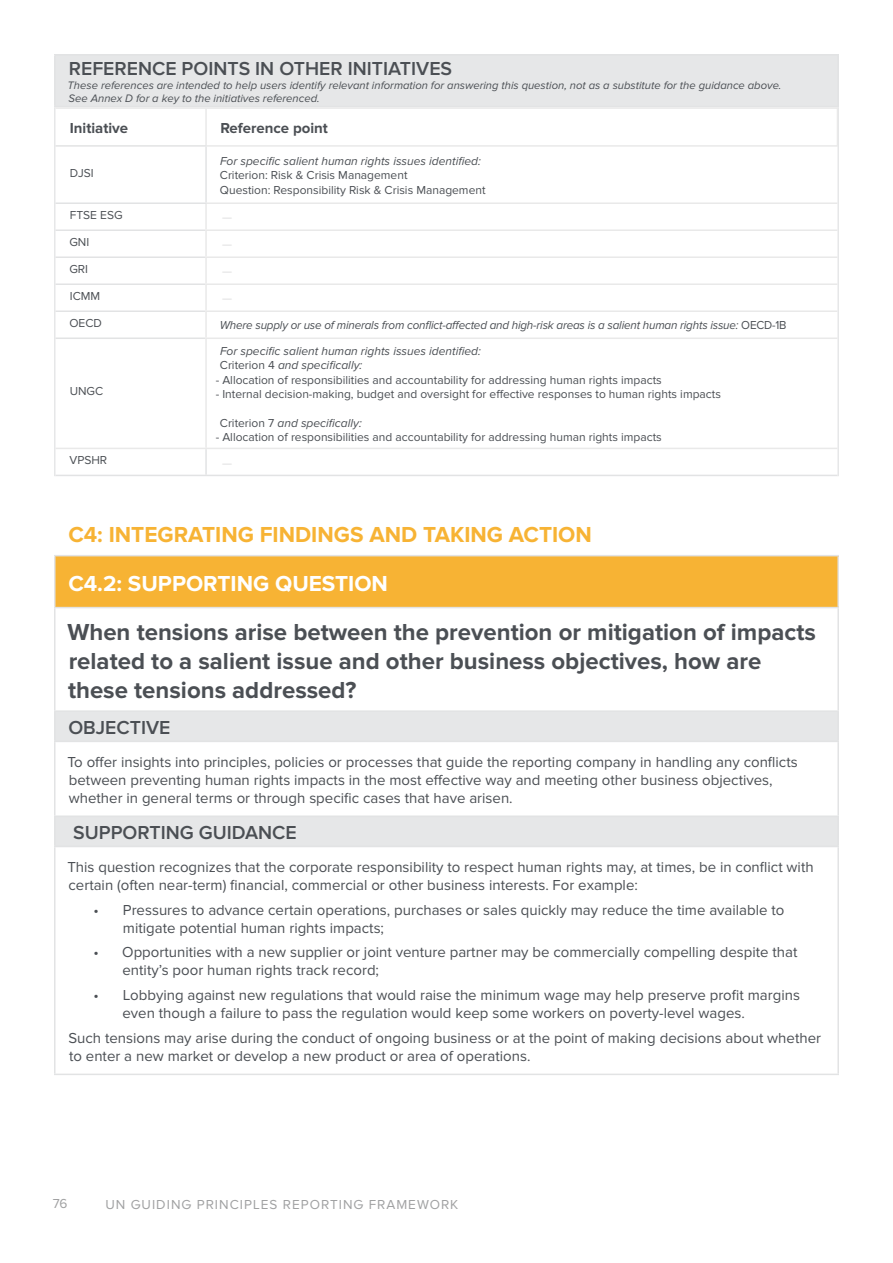
<style>
.page{position:relative;width:893px;height:1263px;background:#fff}
.page>*{position:absolute;margin:0;border:0;box-sizing:border-box;transform-origin:0 0}
.t1{font:700 24px/28.8px "Proxima Nova";color:#4b4f54}
.t2{font:700 22.5px "Proxima Nova";color:#f7b334}
.t3{font:700 22.5px "Proxima Nova";color:#fff}
.t4{font:600 19.5px "Proxima Nova";color:#4b4f54}
.t5{font:15px/18px "Proxima Nova";color:#4b4f54}
.t6{font:700 15px "Proxima Nova";color:#4b4f54}
.t7{font:13.5px "Proxima Nova A";letter-spacing:.075em;color:#a0a1a2}
.t8{font:12px/14.4px "Proxima Nova";color:#4b4f54}
.t9{font:italic 12px/14.4px "Proxima Nova";color:#4b4f54}
.t10{font:italic 11.25px/12.8px "Proxima Nova";color:#4b4f54}
.s1{font-style:normal}
</style>
<div class="page">
<div style="left:55px;top:55px;width:783px;height:52px;background:#e6e7e8"></div>
<hr style="left:54px;top:54px;width:785px;height:2px;background:#e2e3e4">
<hr style="left:54px;top:56px;width:2px;height:50px;background:#e2e3e4">
<hr style="left:837px;top:56px;width:2px;height:50px;background:#e2e3e4">
<hr style="left:54px;top:106px;width:785px;height:1px;background:#e2e3e4">
<hr style="left:54px;top:107px;width:2px;height:369px;background:#e6e7e8">
<hr style="left:837px;top:107px;width:2px;height:369px;background:#e6e7e8">
<hr style="left:205px;top:109px;width:2px;height:36px;background:#e9e9e9">
<hr style="left:207px;top:145px;width:631px;height:2px;background:#e9e9e9">
<hr style="left:207px;top:202px;width:630px;height:2px;background:#e9e9e9">
<hr style="left:205px;top:229px;width:632px;height:2px;background:#e9e9e9">
<hr style="left:205px;top:256px;width:632px;height:2px;background:#e9e9e9">
<hr style="left:205px;top:283px;width:632px;height:2px;background:#e9e9e9">
<hr style="left:205px;top:310px;width:632px;height:2px;background:#e9e9e9">
<hr style="left:205px;top:337px;width:632px;height:2px;background:#e9e9e9">
<hr style="left:206px;top:448px;width:631px;height:1px;background:#e9e9e9">
<hr style="left:205px;top:339px;width:2px;height:109px;background:#e9e9e9">
<hr style="left:205px;top:204px;width:2px;height:25px;background:#e9e9e9">
<hr style="left:205px;top:231px;width:2px;height:25px;background:#e9e9e9">
<hr style="left:205px;top:258px;width:2px;height:25px;background:#e9e9e9">
<hr style="left:205px;top:285px;width:2px;height:25px;background:#e9e9e9">
<hr style="left:205px;top:312px;width:2px;height:25px;background:#e9e9e9">
<hr style="left:56px;top:145px;width:151px;height:2px;background:#e2e3e4">
<hr style="left:205px;top:147px;width:2px;height:55px;background:#e2e3e4">
<hr style="left:56px;top:202px;width:151px;height:2px;background:#e2e3e4">
<hr style="left:56px;top:229px;width:149px;height:2px;background:#e2e3e4">
<hr style="left:56px;top:256px;width:149px;height:2px;background:#e2e3e4">
<hr style="left:56px;top:283px;width:149px;height:2px;background:#e2e3e4">
<hr style="left:56px;top:310px;width:149px;height:2px;background:#e2e3e4">
<hr style="left:56px;top:337px;width:149px;height:2px;background:#e2e3e4">
<hr style="left:56px;top:448px;width:150px;height:1px;background:#e9e9e9">
<hr style="left:205px;top:449px;width:2px;height:26px;background:#e2e3e4">
<hr style="left:56px;top:107px;width:150px;height:2px;background:#e9e9e9">
<hr style="left:206px;top:107px;width:632px;height:2px;background:#e9e9e9">
<hr style="left:56px;top:475px;width:150px;height:1px;background:#e2e3e4">
<hr style="left:206px;top:475px;width:631px;height:1px;background:#e2e3e4">
<div style="left:55px;top:556px;width:783px;height:52px;background:#f7b334"></div>
<svg style="left:56px;top:712px;width:781px;height:134px"></svg>
<hr style="left:54px;top:608px;width:2px;height:102px;background:#e2e3e4">
<hr style="left:837px;top:608px;width:2px;height:102px;background:#e2e3e4">
<hr style="left:54px;top:710px;width:785px;height:2px;background:#e2e3e4">
<hr style="left:54px;top:712px;width:2px;height:29px;background:#e2e3e4">
<hr style="left:837px;top:712px;width:2px;height:29px;background:#e2e3e4">
<hr style="left:54px;top:741px;width:785px;height:1px;background:#e2e3e4">
<hr style="left:54px;top:742px;width:2px;height:73px;background:#e2e3e4">
<hr style="left:837px;top:742px;width:2px;height:73px;background:#e2e3e4">
<hr style="left:54px;top:846px;width:785px;height:1px;background:#e2e3e4">
<hr style="left:54px;top:847px;width:2px;height:226px;background:#e2e3e4">
<hr style="left:837px;top:847px;width:2px;height:226px;background:#e2e3e4">
<hr style="left:54px;top:815px;width:785px;height:2px;background:#e2e3e4">
<hr style="left:54px;top:817px;width:2px;height:29px;background:#e2e3e4">
<hr style="left:837px;top:817px;width:2px;height:29px;background:#e2e3e4">
<hr style="left:54px;top:1073px;width:785px;height:2px;background:#e2e3e4">
<hr style="left:54px;top:555px;width:785px;height:1px;background:#e2e3e4">
<hr style="left:54px;top:556px;width:2px;height:51px;background:#e2e3e4">
<hr style="left:837px;top:556px;width:2px;height:51px;background:#e2e3e4">
<hr style="left:54px;top:607px;width:785px;height:1px;background:#e2e3e4">
<h3 class="t4" style="left:69px;top:57px;width:385px">REFERENCE POINTS IN OTHER INITIATIVES</h3>
<p class="t10" style="left:68px;top:79px;width:715px">These references are intended to help users identify relevant information for answering this question, not as a substitute for the guidance above.<br>See Annex D for a key to the initiatives referenced.</p>
<p class="t6" style="left:70px;top:119px;width:60px">Initiative</p>
<p class="t6" style="left:220px;top:119px;width:109px">Reference point</p>
<p class="t8" style="left:70px;top:166px;width:25px">DJSI</p>
<p class="t9" style="left:220px;top:154px;width:262px">For specific salient human rights issues identified:</p>
<p class="t8" style="left:220px;top:168px;width:267px">Criterion: Risk &amp; Crisis Management<br>Question: Responsibility Risk &amp; Crisis Management</p>
<p class="t8" style="left:70px;top:208px;width:54px">FTSE ESG</p>
<p class="t8" style="left:69px;top:235px;width:21px">GNI</p>
<p class="t8" style="left:69px;top:262px;width:20px">GRI</p>
<p class="t8" style="left:70px;top:289px;width:32px">ICMM</p>
<p class="t8" style="left:69px;top:316px;width:34px">OECD</p>
<p class="t9" style="left:220px;top:319px;width:568px">Where supply or use of minerals from conflict-affected and high-risk areas is a salient human rights issue: <span class="s1">OECD-1B</span></p>
<p class="t8" style="left:70px;top:384px;width:35px">UNGC</p>
<p class="t8" style="left:69px;top:453px;width:39px">VPSHR</p>
<p class="t9" style="left:220px;top:344px;width:263px">For specific salient human rights issues identified:<br><span class="s1">Criterion 4</span> and specifically:</p>
<p class="t8" style="left:216px;top:373px;width:448px">- Allocation of responsibilities and accountability for addressing human rights impacts</p>
<p class="t8" style="left:216px;top:387px;width:507px">- Internal decision-making, budget and oversight for effective responses to human rights impacts</p>
<p class="t9" style="left:220px;top:416px;width:143px"><span class="s1">Criterion 7</span> and specifically:</p>
<p class="t8" style="left:216px;top:430px;width:448px">- Allocation of responsibilities and accountability for addressing human rights impacts</p>
<h2 class="t2" style="left:68px;top:522px;width:525px">C4: INTEGRATING FINDINGS AND TAKING ACTION</h2>
<h2 class="t3" style="left:68px;top:570px;width:321px">C4.2: SUPPORTING QUESTION</h2>
<h1 class="t1" style="left:67px;top:618px;width:750px">When tensions arise between the prevention or mitigation of impacts related to a salient issue and other business objectives, how are these tensions addressed?</h1>
<h3 class="t4" style="left:68px;top:716px;width:104px">OBJECTIVE</h3>
<p class="t5" style="left:67px;top:753px;width:732px">To offer insights into principles, policies or processes that guide the reporting company in handling any conflicts between preventing human rights impacts in the most effective way and meeting other business objectives, whether in general terms or through specific cases that have arisen.</p>
<h3 class="t4" style="left:73px;top:821px;width:225px">SUPPORTING GUIDANCE</h3>
<p class="t5" style="left:67px;top:858px;width:748px">This question recognizes that the corporate responsibility to respect human rights may, at times, be in conflict with certain (often near-term) financial, commercial or other business interests. For example:</p>
<p class="t5" style="left:123px;top:901px;width:663px;text-indent:-30px">• Pressures to advance certain operations, purchases or sales quickly may reduce the time available to mitigate potential human rights impacts;</p>
<p class="t5" style="left:123px;top:943px;width:676px;text-indent:-29px">• Opportunities with a new supplier or joint venture partner may be commercially compelling despite that entity’s poor human rights track record;</p>
<p class="t5" style="left:123px;top:986px;width:679px;text-indent:-29px">• Lobbying against new regulations that would raise the minimum wage may help preserve profit margins even though a failure to pass the regulation would keep some workers on poverty-level wages.</p>
<p class="t5" style="left:68px;top:1029px;width:754px">Such tensions may arise during the conduct of ongoing business or at the point of making decisions about whether to enter a new market or develop a new product or area of operations.</p>
<p class="t7" style="left:53px;top:1195px;width:16px">76</p>
<p class="t7" style="left:105px;top:1197px;width:354px">UN GUIDING PRINCIPLES REPORTING FRAMEWORK</p>
</div>
